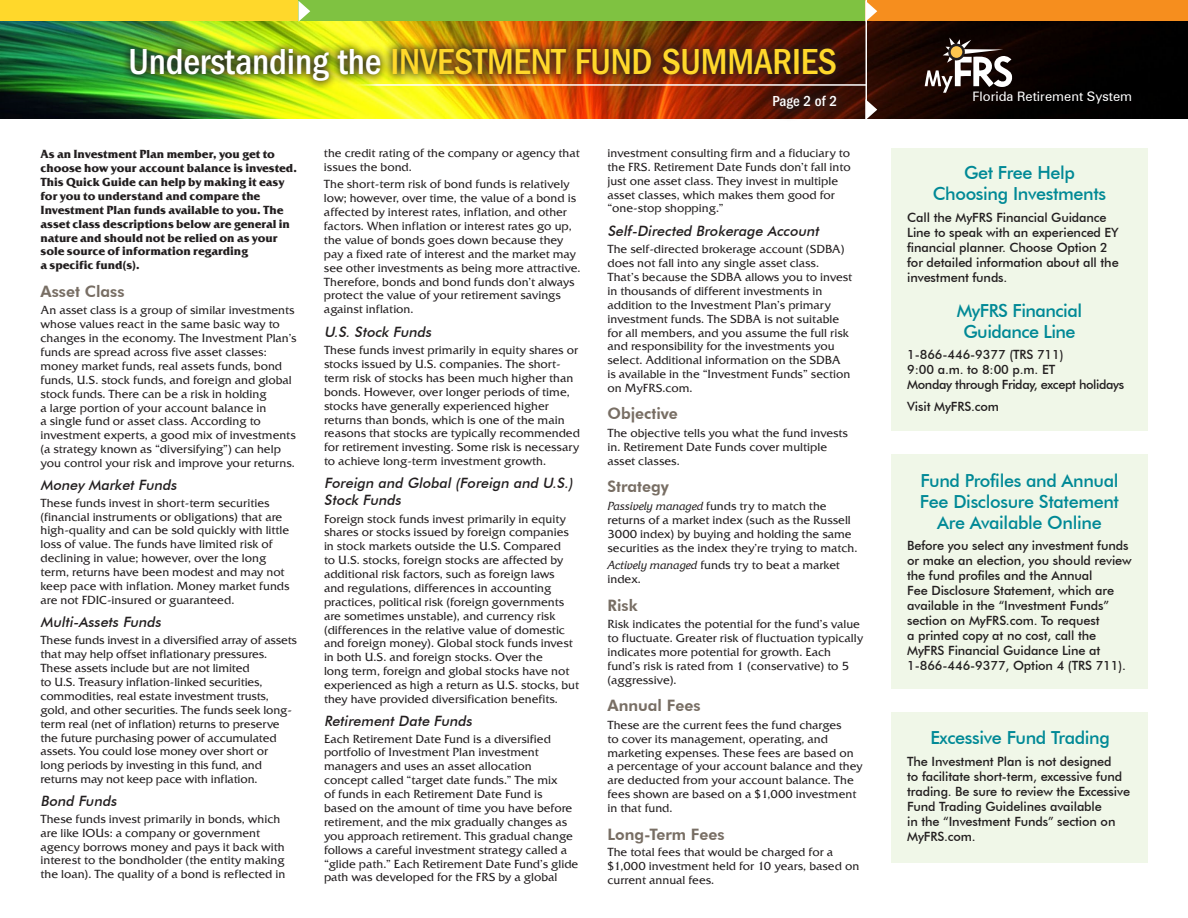
<style>
.page{position:relative;width:1188px;height:918px;background:#fff}
.page>*{position:absolute;margin:0;border:0;box-sizing:border-box;transform-origin:0 0}
.t1{font:500 condensed 37.5px "Franklin Gothic";letter-spacing:-.005em;color:#ffd82b}
.t2{font:500 18px/21px "Futura BT";letter-spacing:-.02em;color:#008996;text-align:center}
.t3{font:800 15.75px "Futura BT";color:#786e64}
.t4{font:500 condensed 15px "Franklin Gothic";color:#fff}
.t5{font:italic 500 14.25px/16.5px "Futura BT";color:#231f20}
.t6{font:13.05px "Zurich BT";color:#fff}
.t7{font:500 12.75px/15px "Futura BT";letter-spacing:-.01em;color:#231f20}
.t8{font:500 12.75px/15px "Futura BT";letter-spacing:-.03em;color:#231f20}
.t9{font:11.7px/14px "Friz Qua";color:#231f20}
.t10{font:700 11.7px/14px "Friz Qua";color:#231f20}
.s1{color:#fff}
.s2{font-style:italic}
</style>
<div class="page">
<img style="left:0;top:21px;width:1188px;height:98px">
<div style="left:0;top:0;width:298px;height:21px;background:#ffd82b"></div>
<div style="left:298px;top:0;width:568px;height:21px;background:#7fc241"></div>
<div style="left:866px;top:0;width:322px;height:21px;background:#f68e1e"></div>
<svg style="left:298px;top:1px;width:12px;height:21px"></svg>
<svg style="left:865px;top:1px;width:12px;height:21px"></svg>
<svg style="left:867px;top:99px;width:10px;height:20px"></svg>
<hr style="left:866px;top:0;width:1px;height:129px;background:#fff">
<svg style="left:925px;top:38px;width:87px;height:55px"></svg>
<svg style="left:761px;top:86px;width:88px;height:33px;background:#441308"></svg>
<hr style="left:350px;top:84px;width:516px;height:2px;background:#fff">
<img style="left:121px;top:39px;width:724px;height:51px">
<div style="left:891px;top:148px;width:256px;height:283px;background:#f0f7e8"></div>
<div style="left:891px;top:454px;width:256px;height:235px;background:#f0f7e8"></div>
<div style="left:891px;top:712px;width:256px;height:151px;background:#f0f7e8"></div>
<h1 class="t1" style="left:128px;top:40px;width:710px"><span class="s1">Understanding the</span> INVESTMENT FUND SUMMARIES</h1>
<p class="t10" style="left:40px;top:147px;width:258px">As an Investment Plan member, you get to choose how your account balance is invested.<br>This Quick Guide can help by making it easy for you to understand and compare the Investment Plan funds available to you. The asset class descriptions below are general in nature and should not be relied on as your sole source of information regarding<br>a specific fund(s).</p>
<h3 class="t3" style="left:40px;top:282px;width:86px">Asset Class</h3>
<p class="t9" style="left:40px;top:303px;width:258px">An asset class is a group of similar investments whose values react in the same basic way to changes in the economy. The Investment Plan’s funds are spread across five asset classes: money market funds, real assets funds, bond funds, U.S. stock funds, and foreign and global stock funds. There can be a risk in holding<br>a large portion of your account balance in<br>a single fund or asset class. According to investment experts, a good mix of investments (a strategy known as “diversifying”) can help you control your risk and improve your returns.</p>
<p class="t5" style="left:40px;top:477px;width:141px">Money Market Funds</p>
<p class="t9" style="left:40px;top:496px;width:251px">These funds invest in short-term securities (financial instruments or obligations) that are high-quality and can be sold quickly with little loss of value. The funds have limited risk of declining in value; however, over the long term, returns have been modest and may not keep pace with inflation. Money market funds are not FDIC-insured or guaranteed.</p>
<p class="t5" style="left:40px;top:614px;width:125px">Multi-Assets Funds</p>
<p class="t9" style="left:40px;top:633px;width:258px">These funds invest in a diversified array of assets that may help offset inflationary pressures.<br>These assets include but are not limited<br>to U.S. Treasury inflation-linked securities, commodities, real estate investment trusts, gold, and other securities. The funds seek long&shy;term real (net of inflation) returns to preserve the future purchasing power of accumulated assets. You could lose money over short or<br>long periods by investing in this fund, and returns may not keep pace with inflation.</p>
<p class="t5" style="left:40px;top:793px;width:80px">Bond Funds</p>
<p class="t9" style="left:40px;top:812px;width:246px">These funds invest primarily in bonds, which are like IOUs: a company or government agency borrows money and pays it back with interest to the bondholder (the entity making the loan). The quality of a bond is reflected in</p>
<p class="t9" style="left:324px;top:146px;width:257px">the credit rating of the company or agency that issues the bond.</p>
<p class="t9" style="left:324px;top:177px;width:258px">The short-term risk of bond funds is relatively low; however, over time, the value of a bond is affected by interest rates, inflation, and other factors. When inflation or interest rates go up, the value of bonds goes down because they pay a fixed rate of interest and the market may see other investments as being more attractive.<br>Therefore, bonds and bond funds don’t always protect the value of your retirement savings against inflation.</p>
<p class="t5" style="left:324px;top:323px;width:112px">U.S. Stock Funds</p>
<p class="t9" style="left:324px;top:343px;width:258px">These funds invest primarily in equity shares or stocks issued by U.S. companies. The short&shy;term risk of stocks has been much higher than bonds. However, over longer periods of time, stocks have generally experienced higher returns than bonds, which is one of the main reasons that stocks are typically recommended for retirement investing. Some risk is necessary to achieve long-term investment growth.</p>
<p class="t5" style="left:324px;top:475px;width:253px">Foreign and Global (Foreign and U.S.)<br>Stock Funds</p>
<p class="t9" style="left:324px;top:511px;width:257px">Foreign stock funds invest primarily in equity shares or stocks issued by foreign companies in stock markets outside the U.S. Compared<br>to U.S. stocks, foreign stocks are affected by additional risk factors, such as foreign laws<br>and regulations, differences in accounting practices, political risk (foreign governments are sometimes unstable), and currency risk (differences in the relative value of domestic and foreign money). Global stock funds invest in both U.S. and foreign stocks. Over the<br>long term, foreign and global stocks have not experienced as high a return as U.S. stocks, but they have provided diversification benefits.</p>
<p class="t5" style="left:324px;top:713px;width:153px">Retirement Date Funds</p>
<p class="t9" style="left:324px;top:731px;width:256px">Each Retirement Date Fund is a diversified portfolio of Investment Plan investment managers and uses an asset allocation concept called “target date funds.” The mix<br>of funds in each Retirement Date Fund is<br>based on the amount of time you have before retirement, and the mix gradually changes as you approach retirement. This gradual change follows a careful investment strategy called a “glide path.” Each Retirement Date Fund’s glide path was developed for the FRS by a global</p>
<p class="t4" style="left:773px;top:93px;width:66px">Page 2 of 2</p>
<p class="t6" style="left:972px;top:89px;width:161px">Florida Retirement System</p>
<p class="t9" style="left:607px;top:146px;width:245px">investment consulting firm and a fiduciary to the FRS. Retirement Date Funds don’t fall into just one asset class. They invest in multiple asset classes, which makes them good for “one-stop shopping.”</p>
<p class="t5" style="left:608px;top:222px;width:216px">Self-Directed Brokerage Account</p>
<p class="t9" style="left:608px;top:242px;width:246px">The self-directed brokerage account (SDBA) does not fall into any single asset class.<br>That’s because the SDBA allows you to invest in thousands of different investments in addition to the Investment Plan’s primary investment funds. The SDBA is not suitable for all members, and you assume the full risk and responsibility for the investments you select. Additional information on the SDBA<br>is available in the “Investment Funds” section on MyFRS.com.</p>
<h3 class="t3" style="left:608px;top:404px;width:72px">Objective</h3>
<p class="t9" style="left:608px;top:426px;width:242px">The objective tells you what the fund invests in. Retirement Date Funds cover multiple asset classes.</p>
<h3 class="t3" style="left:608px;top:477px;width:63px">Strategy</h3>
<p class="t9" style="left:608px;top:499px;width:251px"><span class="s2">Passively managed</span> funds try to match the returns of a market index (such as the Russell 3000 index) by buying and holding the same securities as the index they’re trying to match.</p>
<p class="t9" style="left:608px;top:558px;width:234px"><span class="s2">Actively managed</span> funds try to beat a market index.</p>
<h3 class="t3" style="left:608px;top:595px;width:32px">Risk</h3>
<p class="t9" style="left:608px;top:617px;width:257px">Risk indicates the potential for the fund’s value to fluctuate. Greater risk of fluctuation typically indicates more potential for growth. Each fund’s risk is rated from 1 (conservative) to 5 (aggressive).</p>
<h3 class="t3" style="left:608px;top:696px;width:95px">Annual Fees</h3>
<p class="t9" style="left:608px;top:718px;width:257px">These are the current fees the fund charges<br>to cover its management, operating, and marketing expenses. These fees are based on a percentage of your account balance and they are deducted from your account balance. The fees shown are based on a $1,000 investment in that fund.</p>
<h3 class="t3" style="left:608px;top:824px;width:119px">Long-Term Fees</h3>
<p class="t9" style="left:608px;top:845px;width:253px">The total fees that would be charged for a $1,000 investment held for 10 years, based on current annual fees.</p>
<h2 class="t2" style="left:933px;top:162px;width:175px">Get Free Help<br>Choosing Investments</h2>
<p class="t7" style="left:907px;top:210px;width:213px">Call the MyFRS Financial Guidance<br>Line to speak with an experienced EY financial planner. Choose Option 2 for detailed information about all the investment funds.</p>
<h2 class="t2" style="left:957px;top:300px;width:127px">MyFRS Financial<br>Guidance Line</h2>
<p class="t8" style="left:907px;top:347px;width:219px">1-866-446-9377 (TRS 711)<br>9:00 a.m. to 8:00 p.m. ET<br>Monday through Friday, except holidays</p>
<p class="t7" style="left:907px;top:399px;width:93px">Visit MyFRS.com</p>
<h2 class="t2" style="left:920px;top:470px;width:201px">Fund Profiles and Annual<br>Fee Disclosure Statement<br>Are Available Online</h2>
<p class="t7" style="left:907px;top:538px;width:226px">Before you select any investment funds or make an election, you should review the fund profiles and the Annual<br>Fee Disclosure Statement, which are available in the “Investment Funds” section on MyFRS.com. To request<br>a printed copy at no cost, call the MyFRS Financial Guidance Line at 1-866-446-9377, Option 4 (TRS 711).</p>
<h2 class="t2" style="left:930px;top:727px;width:181px">Excessive Fund Trading</h2>
<p class="t7" style="left:907px;top:753px;width:224px">The Investment Plan is not designed<br>to facilitate short-term, excessive fund trading. Be sure to review the Excessive Fund Trading Guidelines available<br>in the “Investment Funds” section on MyFRS.com.</p>
</div>
